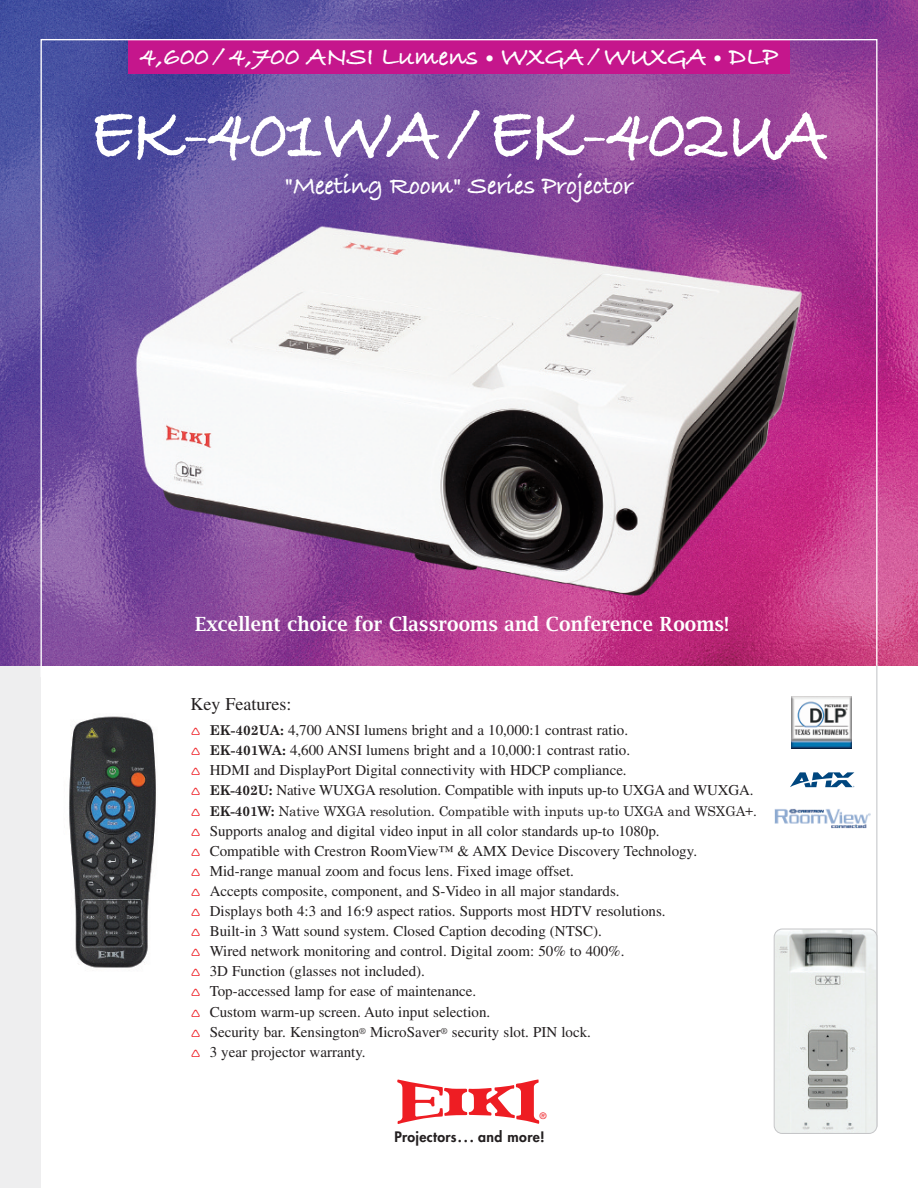
<style>
.page{position:relative;width:918px;height:1188px;background:#fff}
.page>*{position:absolute;margin:0;border:0;box-sizing:border-box;transform-origin:0 0}
.t1{font:78px "Bradley Hand ITCTT Bold";letter-spacing:-.02em;color:#fff;scale:.9 1}
.t2{font:60px "EIKIPPT Logo";color:#ee1d23;scale:.9 1}
.t3{font:27px "Bradley Hand ITCTT Bold";letter-spacing:-.01em;color:#fff}
.t4{font:27px "Bradley Hand ITCTT Bold";letter-spacing:-.01em;color:#fff;scale:.95 1}
.t5{font:600 19.5px "Lucida Bright";letter-spacing:.005em;color:#fff;scale:.95 1}
.t6{font:18px "Times";color:#231f20}
.t7{font:15px/20.1px "Times";color:#231f20}
.t8{font:800 14.1px "Futura";letter-spacing:.025em;color:#231f20}
.t9{font:13.5px "Century Schoolbook";letter-spacing:-.01em;color:#231f20}
.t10{font:9px "Helvetica";color:#ee1d23}
.s1{font-size:30px}
.s2{font-family:"Century Schoolbook";font-weight:700;font-size:13.5px}
.s3{font-weight:700}
</style>
<div class="page">
<div style="left:0;top:664px;width:40px;height:524px;background:#eeeeef"></div>
<img style="left:0;top:0;width:918px;height:666px">
<div style="left:128px;top:40px;width:662px;height:34px;background:#c5168c"></div>
<div style="left:790px;top:691px;width:68px;height:65px;background:linear-gradient(to right,#fff,#fff)"></div>
<img style="left:792px;top:697px;width:60px;height:51px">
<svg style="left:790px;top:772px;width:64px;height:15px"></svg>
<img style="left:775px;top:808px;width:96px;height:21px">
<img style="left:69px;top:716px;width:87px;height:252px">
<hr style="left:876px;top:665px;width:2px;height:462px;background:#d1d2d4">
<svg style="left:774px;top:928px;width:104px;height:206px;background:#d3d6d5"></svg>
<h3 class="t3" style="left:140px;top:41px;width:640px">4,600 / 4,700 ANSI Lumens <span class="s1">•</span> WXGA / WUXGA <span class="s1">•</span> DLP</h3>
<h1 class="t1" style="left:90px;top:89px;width:822px">EK-401WA/EK-402UA</h1>
<h3 class="t4" style="left:285px;top:170px;width:368px">"Meeting Room" Series Projector</h3>
<h3 class="t5" style="left:195px;top:613px;width:564px">Excellent choice for Classrooms and Conference Rooms!</h3>
<p class="t6" style="left:190px;top:698px;width:102px">Key Features:</p>
<p class="t7" style="left:210px;top:722px;width:545px"><span class="s2">EK-402UA:</span> 4,700 ANSI lumens bright and a 10,000:1 contrast ratio.<br><span class="s2">EK-401WA:</span> 4,600 ANSI lumens bright and a 10,000:1 contrast ratio.<br>HDMI and DisplayPort Digital connectivity with HDCP compliance.<br><span class="s2">EK-402U:</span> Native WUXGA resolution. Compatible with inputs up-to UXGA and WUXGA.</p>
<p class="t9" style="left:210px;top:803px;width:549px"><span class="s3">EK-401W:</span> Native WXGA resolution. Compatible with inputs up-to UXGA and WSXGA+.</p>
<p class="t7" style="left:210px;top:822px;width:489px">Supports analog and digital video input in all color standards up-to 1080p.<br>Compatible with Crestron RoomView™ &amp; AMX Device Discovery Technology.<br>Mid-range manual zoom and focus lens. Fixed image offset.<br>Accepts composite, component, and S-Video in all major standards.<br>Displays both 4:3 and 16:9 aspect ratios. Supports most HDTV resolutions.<br>Built-in 3 Watt sound system. Closed Caption decoding (NTSC).<br>Wired network monitoring and control. Digital zoom: 50% to 400%.<br>3D Function (glasses not included).<br>Top-accessed lamp for ease of maintenance.<br>Custom warm-up screen. Auto input selection.<br>Security bar. Kensington<sup>®</sup> MicroSaver<sup>®</sup> security slot. PIN lock.<br>3 year projector warranty.</p>
<h2 class="t2" style="left:396px;top:1080px;width:161px">2345</h2>
<p class="t10" style="left:540px;top:1113px;width:8px">®</p>
<p class="t8" style="left:394px;top:1130px;width:152px">Projectors... and more!</p>
</div>
